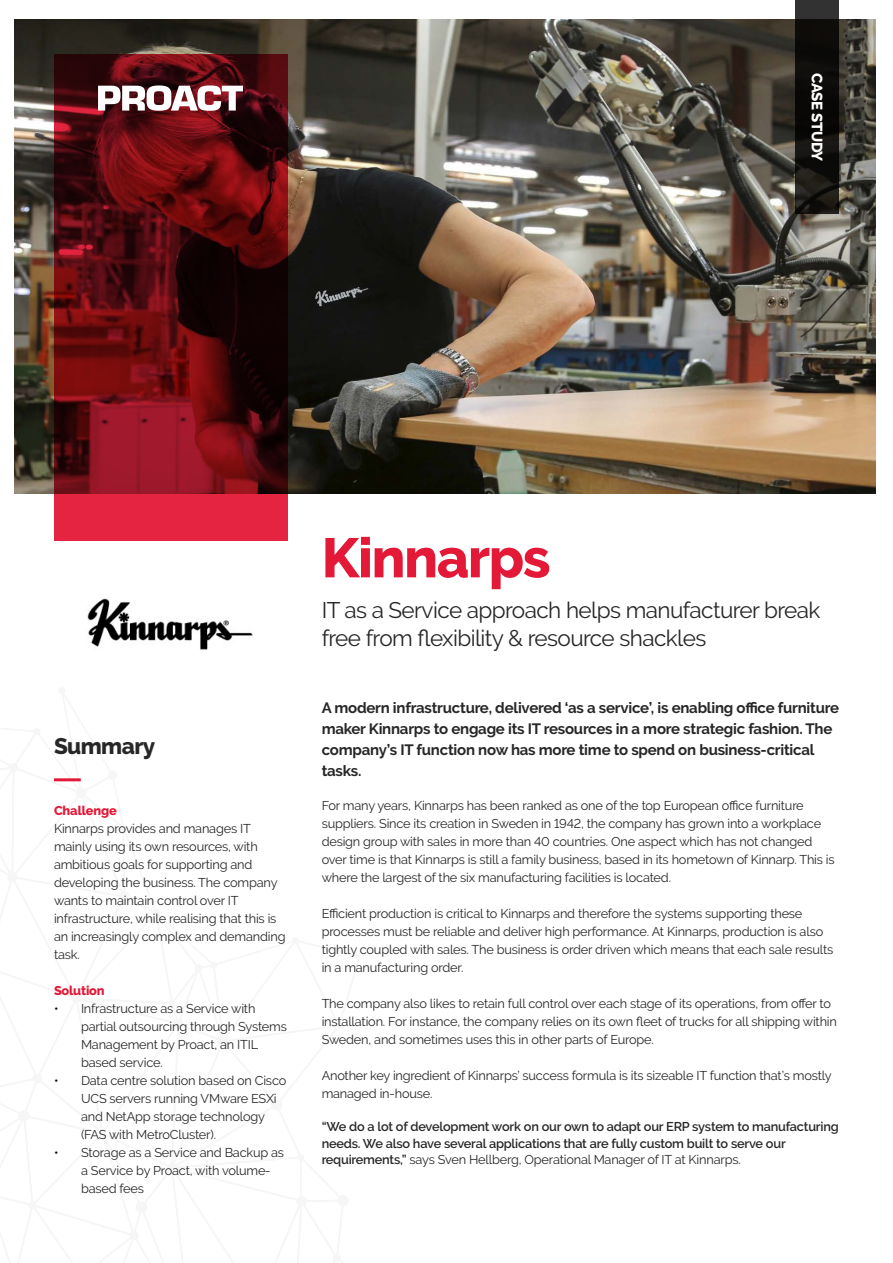
<style>
.page{position:relative;width:893px;height:1263px;background:#fff}
.page>*{position:absolute;margin:0;border:0;box-sizing:border-box;transform-origin:0 0}
.t1{font:800 55.5px "Raleway";letter-spacing:-.025em;color:#e31937}
.t2{font:22.5px/28.5px "Raleway";letter-spacing:-.025em;color:#282727}
.t3{font:800 22.5px "Raleway";letter-spacing:-.025em;color:#282727}
.t4{font:700 15px/21px "Raleway";letter-spacing:-.015em;color:#282727}
.t5{font:800 15px "Raleway";letter-spacing:-.03em;color:#fff}
.t6{font:12.75px/18px "Raleway";letter-spacing:-.015em;color:#282727}
.t7{font:600 12.75px/16.5px "Raleway";letter-spacing:-.015em;color:#282727}
.t8{font:800 12.75px "Raleway";letter-spacing:-.01em;color:#e31937}
.s1{color:#000}
.s2{font-weight:400}
</style>
<div class="page">
<img style="left:14px;top:19px;width:862px;height:474px">
<hr style="left:54px;top:778px;width:27px;height:3px;background:#e31937">
<svg style="left:54px;top:54px;width:233px;height:486px;background:#650d15"></svg>
<svg style="left:795px;top:0;width:44px;height:213px;background:#13110f"></svg>
<svg style="left:98px;top:85px;width:145px;height:26px"></svg>
<img style="left:87px;top:598px;width:166px;height:52px">
<p class="t5" style="left:826px;top:73px;width:90px;rotate:90deg">CASE STUDY</p>
<h2 class="t3" style="left:54px;top:733px;width:103px">Summary</h2>
<p class="t8" style="left:54px;top:803px;width:64px">Challenge</p>
<p class="t6" style="left:54px;top:819px;width:233px">Kinnarps provides and manages IT mainly using its own resources, with ambitious goals for supporting and developing the business. The company wants to maintain control over IT infrastructure, while realising that this is an increasingly complex and demanding task.</p>
<p class="t8" style="left:54px;top:983px;width:52px">Solution</p>
<p class="t6" style="left:81px;top:999px;width:207px;text-indent:-27px"><span class="s1">•</span> Infrastructure as a Service with partial outsourcing through Systems<br>Management by Proact, an ITIL based service.</p>
<p class="t6" style="left:81px;top:1071px;width:207px;text-indent:-27px"><span class="s1">•</span> Data centre solution based on Cisco<br>UCS servers running VMware ESXi and NetApp storage technology (FAS with MetroCluster).</p>
<p class="t6" style="left:81px;top:1143px;width:205px;text-indent:-27px"><span class="s1">•</span> Storage as a Service and Backup as a Service by Proact, with volume&shy;based fees</p>
<h1 class="t1" style="left:322px;top:526px;width:230px">Kinnarps</h1>
<h2 class="t2" style="left:322px;top:595px;width:500px">IT as a Service approach helps manufacturer break free from flexibility &amp; resource shackles</h2>
<p class="t4" style="left:322px;top:697px;width:519px">A modern infrastructure, delivered ‘as a service’, is enabling office furniture maker Kinnarps to engage its IT resources in a more strategic fashion. The company’s IT function now has more time to spend on business-critical tasks.</p>
<p class="t6" style="left:322px;top:796px;width:515px">For many years, Kinnarps has been ranked as one of the top European office furniture suppliers. Since its creation in Sweden in 1942, the company has grown into a workplace design group with sales in more than 40 countries. One aspect which has not changed over time is that Kinnarps is still a family business, based in its hometown of Kinnarp. This is where the largest of the six manufacturing facilities is located.</p>
<p class="t6" style="left:322px;top:904px;width:513px">Efficient production is critical to Kinnarps and therefore the systems supporting these processes must be reliable and deliver high performance. At Kinnarps, production is also tightly coupled with sales. The business is order driven which means that each sale results in a manufacturing order.</p>
<p class="t6" style="left:322px;top:994px;width:517px">The company also likes to retain full control over each stage of its operations, from offer to installation. For instance, the company relies on its own fleet of trucks for all shipping within<br>Sweden, and sometimes uses this in other parts of Europe.</p>
<p class="t6" style="left:322px;top:1067px;width:512px">Another key ingredient of Kinnarps’ success formula is its sizeable IT function that’s mostly managed in-house.</p>
<p class="t7" style="left:322px;top:1118px;width:519px">“We do a lot of development work on our own to adapt our ERP system to manufacturing needs. We also have several applications that are fully custom built to serve our requirements,” <span class="s2">says Sven Hellberg, Operational Manager of IT at Kinnarps.</span></p>
</div>
